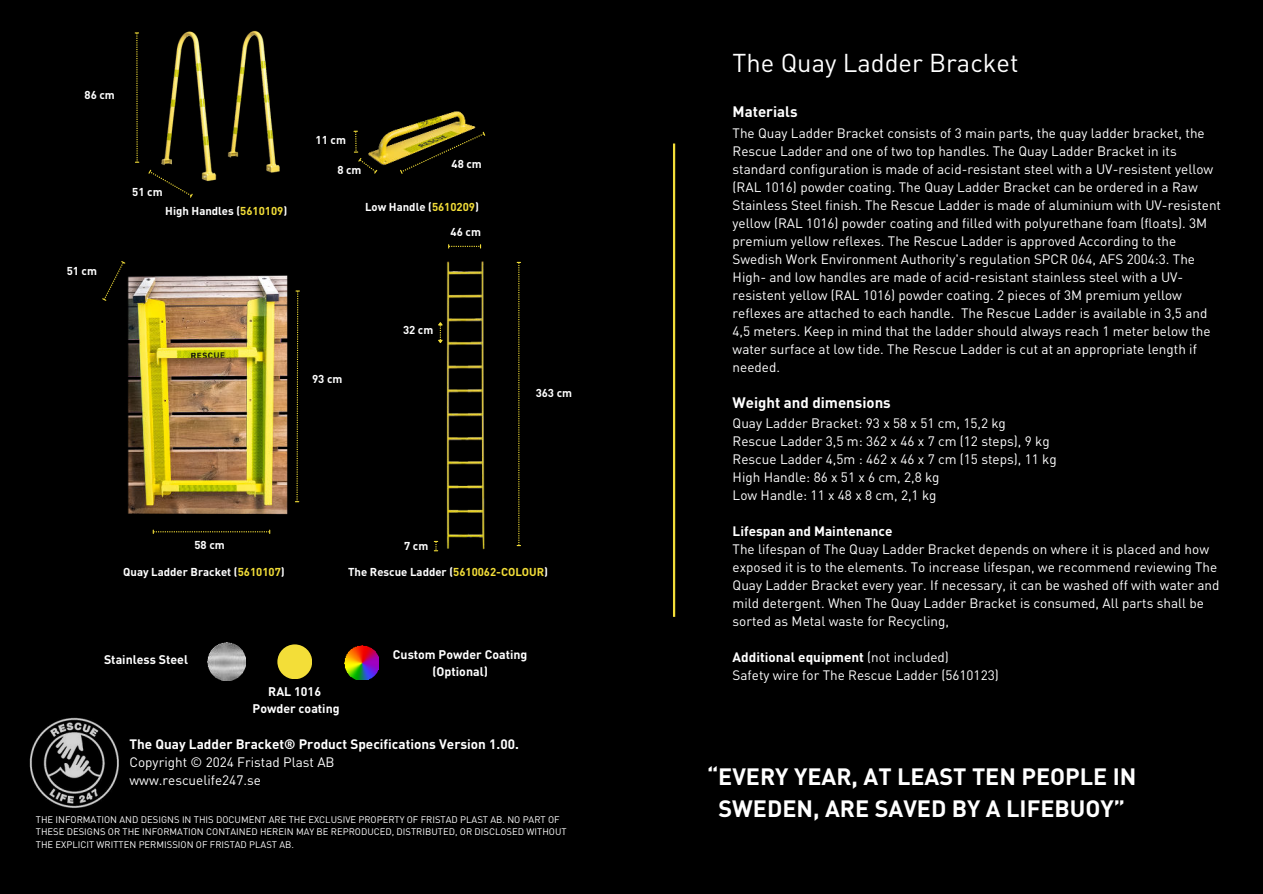
<style>
.page{position:relative;width:1263px;height:894px;background:#fff}
.page>*{position:absolute;margin:0;border:0;box-sizing:border-box;transform-origin:0 0}
.t1{font:25.5px "DIN Arabic";color:#fff}
.t2{font:700 23.4px/32px "DIN Arabic";color:#fff;text-align:center}
.t3{font:700 15px "DIN Arabic";color:#fff}
.t4{font:13.5px/18px "DIN Arabic";color:#fff}
.t5{font:700 13.5px "DIN Arabic";color:#fff}
.t6{font:700 12.3px/17px "DIN Arabic";color:#fff;text-align:center}
.t7{font:700 11.4px "DIN Arabic";color:#fff}
.t8{font:9.45px/12.6px "DIN Arabic";color:#fff}
.s1{color:#f3de38}
.s2{font-weight:700}
</style>
<div class="page">
<div style="left:0;top:0;width:1263px;height:893px;background:#000"></div>
<img style="left:29px;top:717px;width:90px;height:91px">
<hr style="left:673px;top:143px;width:2px;height:473px;background:#f3de38">
<img style="left:345px;top:645px;width:34px;height:34px">
<div style="left:277px;top:644px;width:35px;height:35px;background:#f3de38;border-radius:50%"></div>
<img style="left:207px;top:642px;width:38px;height:38px">
<img style="left:127px;top:275px;width:173px;height:259px">
<img style="left:378px;top:111px;width:98px;height:55px">
<img style="left:139px;top:30px;width:141px;height:151px">
<img style="left:433px;top:245px;width:88px;height:307px">
<svg style="left:517px;top:262px;width:3px;height:284px"></svg>
<svg style="left:295px;top:290px;width:4px;height:212px"></svg>
<svg style="left:102px;top:261px;width:24px;height:40px"></svg>
<svg style="left:399px;top:131px;width:87px;height:43px"></svg>
<svg style="left:135px;top:32px;width:4px;height:131px"></svg>
<svg style="left:147px;top:169px;width:47px;height:29px"></svg>
<svg style="left:354px;top:131px;width:24px;height:43px"></svg>
<svg style="left:153px;top:530px;width:117px;height:3px"></svg>
<svg style="left:448px;top:244px;width:33px;height:4px"></svg>
<svg style="left:434px;top:540px;width:4px;height:11px"></svg>
<svg style="left:437px;top:321px;width:7px;height:23px"></svg>
<p class="t7" style="left:85px;top:89px;width:32px">86 cm</p>
<p class="t7" style="left:67px;top:264px;width:32px">51 cm</p>
<p class="t7" style="left:132px;top:185px;width:32px">51 cm</p>
<p class="t7" style="left:165px;top:204px;width:123px">High Handles (<span class="s1">5610109</span>)</p>
<p class="t7" style="left:316px;top:133px;width:32px">11 cm</p>
<p class="t7" style="left:337px;top:164px;width:26px">8 cm</p>
<p class="t7" style="left:451px;top:157px;width:32px">48 cm</p>
<p class="t7" style="left:365px;top:201px;width:115px">Low Handle (<span class="s1">5610209</span>)</p>
<p class="t7" style="left:312px;top:372px;width:32px">93 cm</p>
<p class="t7" style="left:451px;top:225px;width:32px">46 cm</p>
<p class="t7" style="left:403px;top:324px;width:32px">32 cm</p>
<p class="t7" style="left:536px;top:386px;width:38px">363 cm</p>
<p class="t7" style="left:194px;top:538px;width:32px">58 cm</p>
<p class="t7" style="left:404px;top:539px;width:26px">7 cm</p>
<p class="t7" style="left:123px;top:565px;width:163px">Quay Ladder Bracket (<span class="s1">5610107</span>)</p>
<p class="t7" style="left:348px;top:565px;width:201px">The Rescue Ladder (<span class="s1">5610062-COLOUR</span>)</p>
<p class="t6" style="left:104px;top:651px;width:86px">Stainless Steel</p>
<p class="t6" style="left:253px;top:682px;width:89px">RAL 1016<br>Powder coating</p>
<p class="t6" style="left:393px;top:646px;width:136px">Custom Powder Coating (Optional)</p>
<p class="t5" style="left:130px;top:735px;width:391px">The Quay Ladder Bracket® Product Specifications Version 1.00.</p>
<p class="t4" style="left:130px;top:753px;width:207px">Copyright © 2024 Fristad Plast AB www.rescuelife247.se</p>
<p class="t8" style="left:36px;top:813px;width:532px">THE INFORMATION AND DESIGNS IN THIS DOCUMENT ARE THE EXCLUSIVE PROPERTY OF FRISTAD PLAST AB. NO PART OF<br>THESE DESIGNS OR THE INFORMATION CONTAINED HEREIN MAY BE REPRODUCED, DISTRIBUTED, OR DISCLOSED WITHOUT<br>THE EXPLICIT WRITTEN PERMISSION OF FRISTAD PLAST AB.</p>
<h1 class="t1" style="left:733px;top:44px;width:287px">The Quay Ladder Bracket</h1>
<p class="t3" style="left:733px;top:103px;width:67px">Materials</p>
<p class="t4" style="left:733px;top:124px;width:490px">The Quay Ladder Bracket consists of 3 main parts, the quay ladder bracket, the Rescue Ladder and one of two top handles. The Quay Ladder Bracket in its standard configuration is made of acid-resistant steel with a UV-resistent yellow (RAL 1016) powder coating. The Quay Ladder Bracket can be ordered in a Raw Stainless Steel finish. The Rescue Ladder is made of aluminium with UV-resistent yellow (RAL 1016) powder coating and filled with polyurethane foam (floats). 3M premium yellow reflexes. The Rescue Ladder is approved According to the Swedish Work Environment Authority's regulation SPCR 064, AFS 2004:3. The High- and low handles are made of acid-resistant stainless steel with a UV&shy;resistent yellow (RAL 1016) powder coating. 2 pieces of 3M premium yellow reflexes are attached to each handle. The Rescue Ladder is available in 3,5 and 4,5 meters. Keep in mind that the ladder should always reach 1 meter below the water surface at low tide. The Rescue Ladder is cut at an appropriate length if needed.</p>
<p class="t3" style="left:733px;top:394px;width:160px">Weight and dimensions</p>
<p class="t4" style="left:733px;top:415px;width:326px">Quay Ladder Bracket: 93 x 58 x 51 cm, 15,2 kg<br>Rescue Ladder 3,5 m: 362 x 46 x 7 cm (12 steps), 9 kg Rescue Ladder 4,5m : 462 x 46 x 7 cm (15 steps), 11 kg High Handle: 86 x 51 x 6 cm, 2,8 kg<br>Low Handle: 11 x 48 x 8 cm, 2,1 kg</p>
<p class="t5" style="left:733px;top:523px;width:161px">Lifespan and Maintenance</p>
<p class="t4" style="left:733px;top:541px;width:488px">The lifespan of The Quay Ladder Bracket depends on where it is placed and how exposed it is to the elements. To increase lifespan, we recommend reviewing The Quay Ladder Bracket every year. If necessary, it can be washed off with water and mild detergent. When The Quay Ladder Bracket is consumed, All parts shall be sorted as Metal waste for Recycling,</p>
<p class="t4" style="left:733px;top:649px;width:268px"><span class="s2">Additional equipment</span> (not included)<br>Safety wire for The Rescue Ladder (5610123)</p>
<h2 class="t2" style="left:707px;top:760px;width:431px">“EVERY YEAR, AT LEAST TEN PEOPLE IN<br>SWEDEN, ARE SAVED BY A LIFEBUOY”</h2>
</div>
